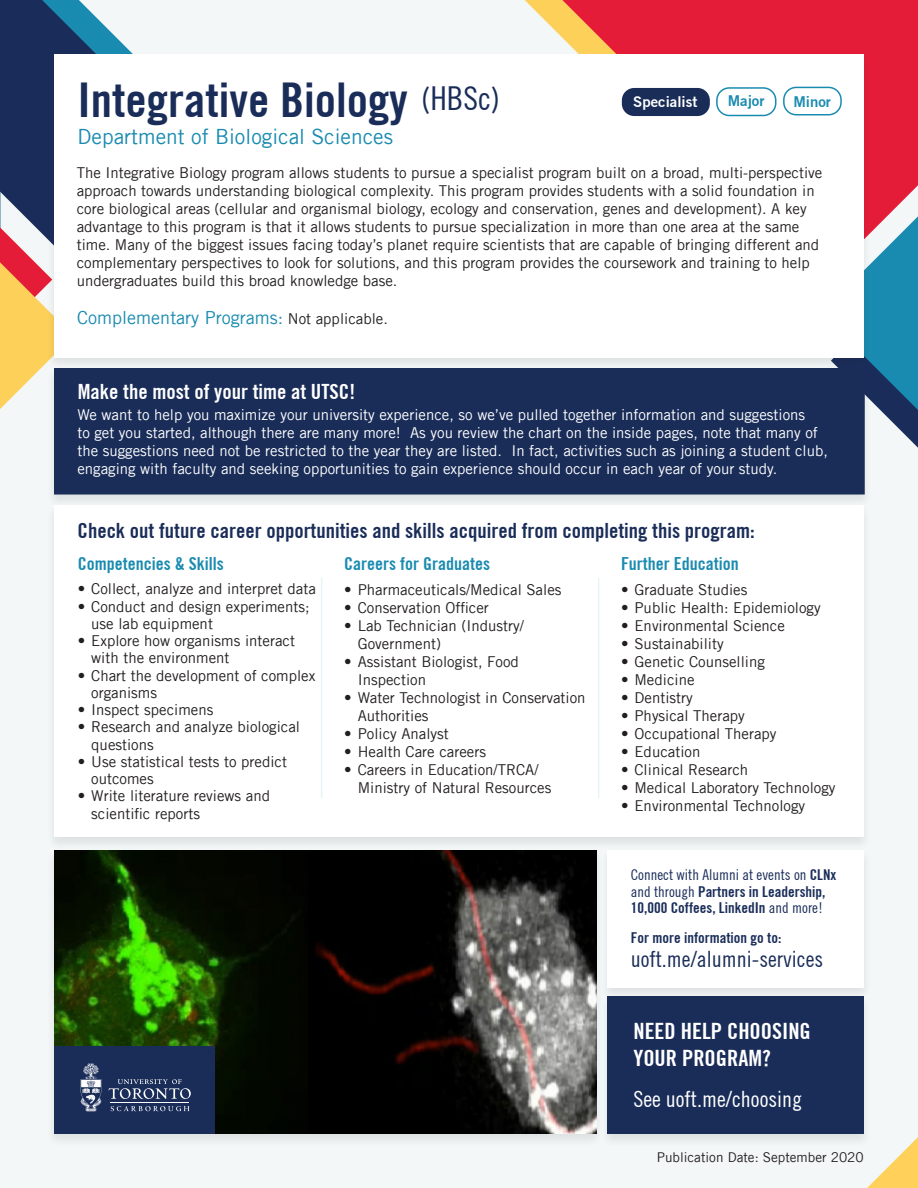
<style>
.page{position:relative;width:918px;height:1188px;background:#f3f7f7}
.page>*{position:absolute;margin:0;border:0;box-sizing:border-box;transform-origin:0 0}
.t1{font:700 condensed 48px "Trade Gothic No.20";color:#1a2d59}
.t2{font:700 condensed 22.5px/27px "Trade Gothic No.20";color:#fff}
.t3{font:condensed 22.5px "Trade Gothic No.18";color:#1a2d59}
.t4{font:condensed 22.5px "Trade Gothic No.18";color:#fff}
.t5{font:700 condensed 21px "Trade Gothic No.20";color:#1a2d59}
.t6{font:21px "Trade Gothic LT";color:#1a8bb0}
.t7{font:700 condensed 21px "Trade Gothic No.20";color:#fff}
.t8{font:700 condensed 18px "Trade Gothic No.20";color:#1a8bb0}
.t9{font:18px "Trade Gothic LT";color:#1a8bb0}
.t10{font:15px/18px "Trade Gothic LT";color:#231f20}
.t11{font:15px/18px "Trade Gothic LT";color:#fff}
.t12{font:700 condensed 15px/16.5px "Trade Gothic No.20";color:#1a2d59}
.t13{font:700 15px "Trade Gothic No.2";color:#fff}
.t14{font:700 15px "Trade Gothic No.2";color:#1a8bb0}
.t15{font:13.5px "Trade Gothic LT";color:#231f20}
.s1{font-size:15px;color:#231f20}
.s2{font-family:"Trade Gothic No.18";font-weight:400}
</style>
<div class="page">
<svg style="left:872px;top:270px;width:46px;height:178px;background:#3685a7"></svg>
<svg style="left:0;top:255px;width:46px;height:154px"></svg>
<svg style="left:562px;top:0;width:356px;height:270px;background:#dc3549"></svg>
<svg style="left:0;top:0;width:131px;height:255px;fill:#1a2d5a"></svg>
<div style="left:46px;top:848px;width:558px;height:299px;background:#ebefef"></div>
<img style="left:54px;top:851px;width:542px;height:283px">
<div style="left:46px;top:366px;width:826px;height:142px;background:#e5e9e9"></div>
<div style="left:54px;top:369px;width:811px;height:126px;background:#1a2d59;border:2px solid #1a2d59"></div>
<svg style="left:867px;top:1137px;width:51px;height:51px"></svg>
<div style="left:46px;top:52px;width:826px;height:319px;background:#231f20;opacity:.1"></div>
<div style="left:54px;top:54px;width:810px;height:303px;background:#fff"></div>
<div style="left:600px;top:995px;width:272px;height:152px;background:#231f20;opacity:.1"></div>
<div style="left:608px;top:997px;width:256px;height:137px;background:#1a2d59"></div>
<div style="left:600px;top:848px;width:271px;height:153px;background:#231f20;opacity:.1"></div>
<div style="left:608px;top:850px;width:256px;height:138px;background:#fff"></div>
<div style="left:46px;top:503px;width:825px;height:348px;background:#231f20;opacity:.1"></div>
<div style="left:54px;top:505px;width:810px;height:332px;background:#fff"></div>
<hr style="left:321px;top:578px;width:1px;height:220px;background:#1a8bb0">
<hr style="left:598px;top:578px;width:1px;height:220px;background:#1a8bb0">
<div style="left:54px;top:1047px;width:161px;height:87px;background:#1a2d59"></div>
<svg style="left:81px;top:1063px;width:20px;height:49px"></svg>
<hr style="left:111px;top:1102px;width:78px;height:1px;background:#fff">
<svg style="left:108px;top:1079px;width:83px;height:20px"></svg>
<svg style="left:111px;top:1106px;width:78px;height:5px"></svg>
<div style="left:54px;top:368px;width:810px;height:35px;background:#1a2d59"></div>
<div style="left:716px;top:87px;width:60px;height:29px;border:2px solid #1a8bb0;border-radius:12px"></div>
<div style="left:783px;top:87px;width:59px;height:28px;border:2px solid #1a8bb0;border-radius:12px"></div>
<div style="left:622px;top:88px;width:88px;height:28px;background:#1a2d59;border-radius:12px"></div>
<p class="t1" style="left:78px;top:71px;width:424px">Integrative Biology <sup>(HBSc)</sup></p>
<p class="t6" style="left:78px;top:124px;width:317px">Department of Biological Sciences</p>
<p class="t10" style="left:77px;top:163px;width:747px">The Integrative Biology program allows students to pursue a specialist program built on a broad, multi-perspective approach towards understanding biological complexity. This program provides students with a solid foundation in core biological areas (cellular and organismal biology, ecology and conservation, genes and development). A key advantage to this program is that it allows students to pursue specialization in more than one area at the same time. Many of the biggest issues facing today’s planet require scientists that are capable of bringing different and complementary perspectives to look for solutions, and this program provides the coursework and training to help undergraduates build this broad knowledge base.</p>
<p class="t13" style="left:633px;top:93px;width:66px">Specialist</p>
<p class="t14" style="left:728px;top:92px;width:38px">Major</p>
<p class="t14" style="left:793px;top:92px;width:39px">Minor</p>
<p class="t9" style="left:77px;top:307px;width:312px">Complementary Programs: <span class="s1">Not applicable.</span></p>
<p class="t7" style="left:78px;top:379px;width:279px">Make the most of your time at UTSC!</p>
<p class="t11" style="left:77px;top:406px;width:752px">We want to help you maximize your university experience, so we’ve pulled together information and suggestions<br>to get you started, although there are many more! As you review the chart on the inside pages, note that many of the suggestions need not be restricted to the year they are listed. In fact, activities such as joining a student club, engaging with faculty and seeking opportunities to gain experience should occur in each year of your study.</p>
<p class="t5" style="left:78px;top:517px;width:679px">Check out future career opportunities and skills acquired from completing this program:</p>
<p class="t8" style="left:78px;top:553px;width:147px">Competencies &amp; Skills</p>
<p class="t10" style="left:78px;top:580px;width:240px">• Collect, analyze and interpret data</p>
<p class="t10" style="left:91px;top:597px;width:220px;line-height:17.2px;text-indent:-14px">• Conduct and design experiments; use lab equipment</p>
<p class="t10" style="left:91px;top:632px;width:205px;line-height:17.2px;text-indent:-14px">• Explore how organisms interact with the environment</p>
<p class="t10" style="left:91px;top:666px;width:226px;line-height:17.2px;text-indent:-14px">• Chart the development of complex organisms</p>
<p class="t10" style="left:78px;top:701px;width:137px">• Inspect specimens</p>
<p class="t10" style="left:91px;top:718px;width:210px;line-height:17.2px;text-indent:-14px">• Research and analyze biological questions</p>
<p class="t10" style="left:91px;top:753px;width:197px;line-height:17.2px;text-indent:-14px">• Use statistical tests to predict outcomes</p>
<p class="t10" style="left:91px;top:787px;width:180px;line-height:17.2px;text-indent:-14px">• Write literature reviews and scientific reports</p>
<p class="t8" style="left:344px;top:553px;width:147px">Careers for Graduates</p>
<p class="t10" style="left:344px;top:581px;width:219px">• Pharmaceuticals/Medical Sales</p>
<p class="t10" style="left:344px;top:599px;width:146px">• Conservation Officer</p>
<p class="t10" style="left:358px;top:617px;width:168px;text-indent:-14px">• Lab Technician (Industry/<br>Government)</p>
<p class="t10" style="left:358px;top:653px;width:163px;text-indent:-14px">• Assistant Biologist, Food<br>Inspection</p>
<p class="t10" style="left:358px;top:689px;width:229px;text-indent:-14px">• Water Technologist in Conservation<br>Authorities</p>
<p class="t10" style="left:344px;top:725px;width:106px">• Policy Analyst</p>
<p class="t10" style="left:344px;top:743px;width:143px">• Health Care careers</p>
<p class="t10" style="left:358px;top:761px;width:195px;text-indent:-14px">• Careers in Education/TRCA/<br>Ministry of Natural Resources</p>
<p class="t8" style="left:621px;top:553px;width:119px">Further Education</p>
<p class="t10" style="left:621px;top:581px;width:128px">• Graduate Studies</p>
<p class="t10" style="left:621px;top:599px;width:201px">• Public Health: Epidemiology</p>
<p class="t10" style="left:621px;top:617px;width:165px">• Environmental Science</p>
<p class="t10" style="left:621px;top:635px;width:104px">• Sustainability</p>
<p class="t10" style="left:621px;top:653px;width:145px">• Genetic Counselling</p>
<p class="t10" style="left:621px;top:671px;width:75px">• Medicine</p>
<p class="t10" style="left:621px;top:689px;width:73px">• Dentistry</p>
<p class="t10" style="left:621px;top:707px;width:125px">• Physical Therapy</p>
<p class="t10" style="left:621px;top:725px;width:157px">• Occupational Therapy</p>
<p class="t10" style="left:621px;top:743px;width:81px">• Education</p>
<p class="t10" style="left:621px;top:761px;width:129px">• Clinical Research</p>
<p class="t10" style="left:621px;top:779px;width:216px">• Medical Laboratory Technology</p>
<p class="t10" style="left:621px;top:797px;width:186px">• Environmental Technology</p>
<p class="t12" style="left:631px;top:866px;width:207px"><span class="s2">Connect with Alumni at events on</span> CLNx <span class="s2">and through</span> Partners in Leadership,<br>10,000 Coffees, LinkedIn <span class="s2">and more!</span></p>
<p class="t12" style="left:631px;top:929px;width:152px">For more information go to:</p>
<p class="t3" style="left:631px;top:946px;width:194px">uoft.me/alumni-services</p>
<p class="t2" style="left:633px;top:1018px;width:179px">NEED HELP CHOOSING<br>YOUR PROGRAM?</p>
<p class="t4" style="left:633px;top:1085px;width:170px">See uoft.me/choosing</p>
<p class="t15" style="left:657px;top:1149px;width:208px">Publication Date: September 2020</p>
</div>
